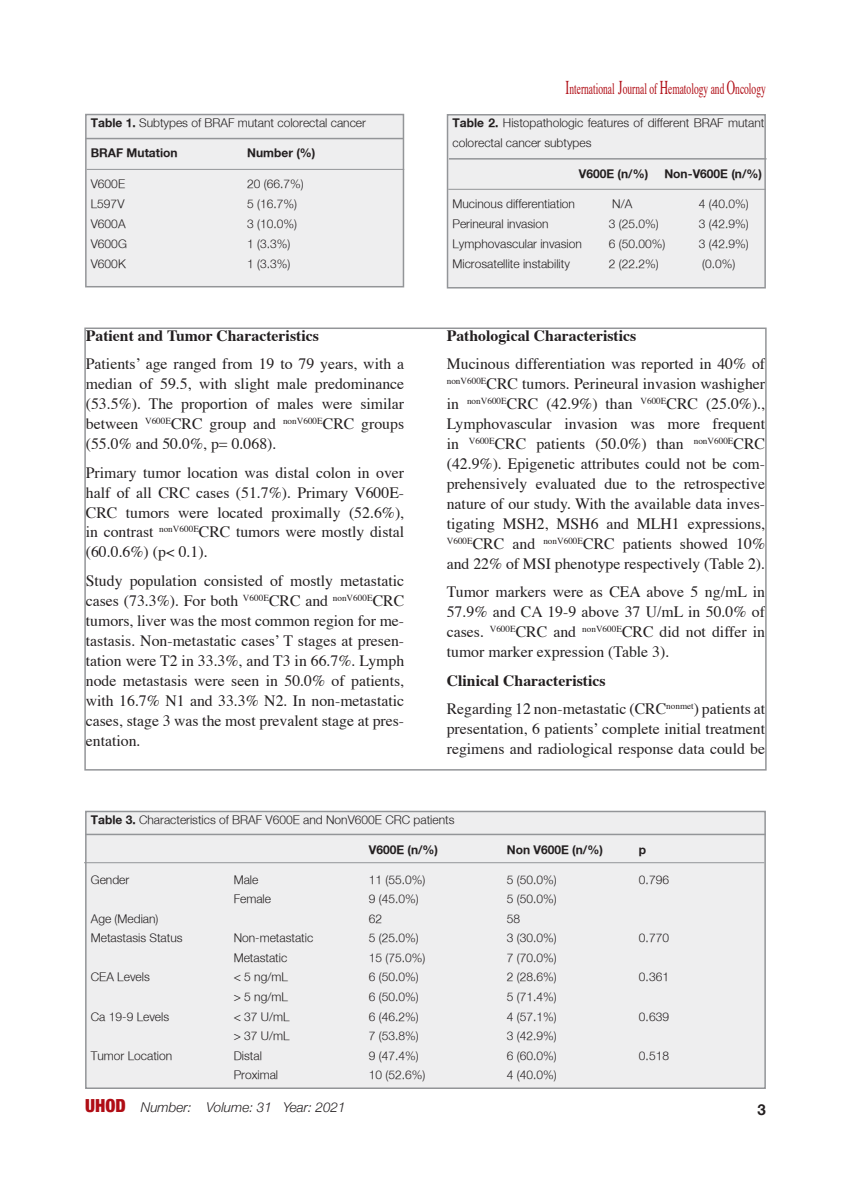
<style>
.page{position:relative;width:851px;height:1191px;background:#fff}
.page>*{position:absolute;margin:0;border:0;box-sizing:border-box;transform-origin:0 0}
.t1{font:15.9px "Times";color:#b00d15;scale:.6 1}
.t2{font:15.75px/20px "Times";color:#231f20;text-align:justify}
.t3{font:700 15.75px "Times";color:#231f20}
.t4{font:700 15px "Helvetica Neu";color:#231f20}
.t5{font:italic 300 13.5px "Helvetica Neue";color:#231f20}
.t6{font:300 12px/20px "Helvetica Neu";color:#231f20}
.t7{font:700 12px "Helvetica Neu";color:#231f20}
.s1{font-weight:700}
.s2{font-size:19.5px}
.s3{font-weight:900;font-style:normal;font-stretch:condensed;font-size:18px;color:#b00d15}
</style>
<div class="page">
<div style="left:84px;top:327px;width:682px;height:443px;border:2px solid #939598"></div>
<div style="left:86px;top:114px;width:317px;height:173px;background:#eeeeef"></div>
<div style="left:85px;top:114px;width:319px;height:173px;border:2px solid #939598"></div>
<div style="left:447px;top:115px;width:318px;height:173px;background:#eeeeef"></div>
<div style="left:446px;top:114px;width:319px;height:174px;border:2px solid #939598"></div>
<div style="left:86px;top:811px;width:679px;height:277px;background:#eeeeef"></div>
<div style="left:85px;top:810px;width:680px;height:279px;border:2px solid #939598"></div>
<hr style="left:85px;top:833px;width:680px;height:2px;background:#939598">
<hr style="left:84px;top:862px;width:680px;height:1px;background:#939598">
<hr style="left:85px;top:138px;width:318px;height:1px;background:#939598">
<hr style="left:449px;top:158px;width:317px;height:2px;background:#939598">
<hr style="left:87px;top:169px;width:317px;height:1px;background:#939598">
<hr style="left:448px;top:189px;width:317px;height:1px;background:#939598">
<p class="t6" style="left:91px;top:112px;width:276px"><span class="s1">Table 1.</span> Subtypes of BRAF mutant colorectal cancer</p>
<p class="t7" style="left:91px;top:146px;width:88px">BRAF Mutation</p>
<p class="t7" style="left:247px;top:146px;width:70px">Number (%)</p>
<p class="t6" style="left:91px;top:173px;width:36px">V600E</p>
<p class="t6" style="left:247px;top:173px;width:58px">20 (66.7%)</p>
<p class="t6" style="left:91px;top:193px;width:35px">L597V</p>
<p class="t6" style="left:247px;top:193px;width:51px">5 (16.7%)</p>
<p class="t6" style="left:91px;top:213px;width:36px">V600A</p>
<p class="t6" style="left:247px;top:213px;width:51px">3 (10.0%)</p>
<p class="t6" style="left:91px;top:233px;width:38px">V600G</p>
<p class="t6" style="left:247px;top:233px;width:45px">1 (3.3%)</p>
<p class="t6" style="left:91px;top:253px;width:36px">V600K</p>
<p class="t6" style="left:247px;top:253px;width:45px">1 (3.3%)</p>
<p class="t3" style="left:86px;top:325px;width:234px">Patient and Tumor Characteristics</p>
<p class="t2" style="left:86px;top:355px;width:320px">Patients’ age ranged from 19 to 79 years, with a median of 59.5, with slight male predominance (53.5%). The proportion of males were similar between <sup>V600E</sup>CRC group and <sup>nonV600E</sup>CRC groups (55.0% and 50.0%, p= 0.068).</p>
<p class="t2" style="left:86px;top:463px;width:320px">Primary tumor location was distal colon in over half of all CRC cases (51.7%). Primary V600E-CRC tumors were located proximally (52.6%), in contrast <sup>nonV600E</sup>CRC tumors were mostly distal (60.0.6%) (p&lt; 0.1).</p>
<p class="t2" style="left:86px;top:571px;width:320px">Study population consisted of mostly metastatic cases (73.3%). For both <sup>V600E</sup>CRC and <sup>nonV600E</sup>CRC tumors, liver was the most common region for me&shy;tastasis. Non-metastatic cases’ T stages at presen&shy;tation were T2 in 33.3%, and T3 in 66.7%. Lymph node metastasis were seen in 50.0% of patients, with 16.7% N1 and 33.3% N2. In non-metastatic cases, stage 3 was the most prevalent stage at pres&shy;entation.</p>
<p class="t1" style="left:565px;top:78px;width:335px"><span class="s2">I</span>nternational <span class="s2">J</span>ournal of <span class="s2">H</span>ematology and <span class="s2">O</span>ncology</p>
<p class="t6" style="left:452px;top:113px;width:313px"><span class="s1">Table 2.</span> Histopathologic features of different BRAF mutant colorectal cancer subtypes</p>
<p class="t7" style="left:578px;top:166px;width:71px">V600E (n/%)</p>
<p class="t7" style="left:664px;top:166px;width:99px">Non-V600E (n/%)</p>
<p class="t6" style="left:452px;top:194px;width:124px">Mucinous differentiation</p>
<p class="t6" style="left:612px;top:194px;width:22px">N/A</p>
<p class="t6" style="left:698px;top:194px;width:51px">4 (40.0%)</p>
<p class="t6" style="left:452px;top:213px;width:98px">Perineural invasion</p>
<p class="t6" style="left:608px;top:213px;width:51px">3 (25.0%)</p>
<p class="t6" style="left:698px;top:213px;width:51px">3 (42.9%)</p>
<p class="t6" style="left:452px;top:233px;width:131px">Lymphovascular invasion</p>
<p class="t6" style="left:608px;top:233px;width:58px">6 (50.00%)</p>
<p class="t6" style="left:698px;top:233px;width:51px">3 (42.9%)</p>
<p class="t6" style="left:452px;top:253px;width:119px">Microsatellite instability</p>
<p class="t6" style="left:608px;top:253px;width:51px">2 (22.2%)</p>
<p class="t6" style="left:702px;top:253px;width:35px">(0.0%)</p>
<p class="t3" style="left:446px;top:325px;width:191px">Pathological Characteristics</p>
<p class="t2" style="left:446px;top:355px;width:320px">Mucinous differentiation was reported in 40% of <sup>nonV600E</sup>CRC tumors. Perineural invasion washigher in <sup>nonV600E</sup>CRC (42.9%) than <sup>V600E</sup>CRC (25.0%)., Lymphovascular invasion was more frequent in <sup>V600E</sup>CRC patients (50.0%) than <sup>nonV600E</sup>CRC (42.9%). Epigenetic attributes could not be com&shy;prehensively evaluated due to the retrospective nature of our study. With the available data inves&shy;tigating MSH2, MSH6 and MLH1 expressions, <sup>V600E</sup>CRC and <sup>nonV600E</sup>CRC patients showed 10% and 22% of MSI phenotype respectively (Table 2).</p>
<p class="t2" style="left:446px;top:583px;width:320px">Tumor markers were as CEA above 5 ng/mL in 57.9% and CA 19-9 above 37 U/mL in 50.0% of cases. <sup>V600E</sup>CRC and <sup>nonV600E</sup>CRC did not differ in tumor marker expression (Table 3).</p>
<p class="t3" style="left:446px;top:670px;width:160px">Clinical Characteristics</p>
<p class="t2" style="left:446px;top:700px;width:320px">Regarding 12 non-metastatic (CRC<sup>nonmet</sup>) patients at presentation, 6 patients’ complete initial treatment regimens and radiological response data could be</p>
<p class="t6" style="left:91px;top:809px;width:365px"><span class="s1">Table 3.</span> Characteristics of BRAF V600E and NonV600E CRC patients</p>
<p class="t7" style="left:369px;top:842px;width:71px">V600E (n/%)</p>
<p class="t7" style="left:507px;top:842px;width:98px">Non V600E (n/%)</p>
<p class="t7" style="left:639px;top:842px;width:9px">p</p>
<p class="t6" style="left:91px;top:869px;width:40px">Gender</p>
<p class="t6" style="left:234px;top:869px;width:26px">Male</p>
<p class="t6" style="left:369px;top:869px;width:58px">11 (55.0%)</p>
<p class="t6" style="left:507px;top:869px;width:51px">5 (50.0%)</p>
<p class="t6" style="left:639px;top:869px;width:32px">0.796</p>
<p class="t6" style="left:234px;top:889px;width:39px">Female</p>
<p class="t6" style="left:369px;top:889px;width:51px">9 (45.0%)</p>
<p class="t6" style="left:507px;top:889px;width:51px">5 (50.0%)</p>
<p class="t6" style="left:91px;top:908px;width:69px">Age (Median)</p>
<p class="t6" style="left:369px;top:908px;width:15px">62</p>
<p class="t6" style="left:507px;top:908px;width:15px">58</p>
<p class="t6" style="left:91px;top:928px;width:93px">Metastasis Status</p>
<p class="t6" style="left:234px;top:928px;width:81px">Non-metastatic</p>
<p class="t6" style="left:369px;top:928px;width:51px">5 (25.0%)</p>
<p class="t6" style="left:507px;top:928px;width:51px">3 (30.0%)</p>
<p class="t6" style="left:639px;top:928px;width:32px">0.770</p>
<p class="t6" style="left:234px;top:947px;width:55px">Metastatic</p>
<p class="t6" style="left:369px;top:947px;width:58px">15 (75.0%)</p>
<p class="t6" style="left:507px;top:947px;width:51px">7 (70.0%)</p>
<p class="t6" style="left:91px;top:967px;width:60px">CEA Levels</p>
<p class="t6" style="left:234px;top:967px;width:56px">&lt; 5 ng/mL</p>
<p class="t6" style="left:369px;top:967px;width:51px">6 (50.0%)</p>
<p class="t6" style="left:507px;top:967px;width:51px">2 (28.6%)</p>
<p class="t6" style="left:639px;top:967px;width:32px">0.361</p>
<p class="t6" style="left:234px;top:986px;width:56px">&gt; 5 ng/mL</p>
<p class="t6" style="left:369px;top:986px;width:51px">6 (50.0%)</p>
<p class="t6" style="left:507px;top:986px;width:51px">5 (71.4%)</p>
<p class="t6" style="left:91px;top:1006px;width:80px">Ca 19-9 Levels</p>
<p class="t6" style="left:234px;top:1006px;width:57px">&lt; 37 U/mL</p>
<p class="t6" style="left:369px;top:1006px;width:51px">6 (46.2%)</p>
<p class="t6" style="left:507px;top:1006px;width:51px">4 (57.1%)</p>
<p class="t6" style="left:639px;top:1006px;width:32px">0.639</p>
<p class="t6" style="left:234px;top:1025px;width:57px">&gt; 37 U/mL</p>
<p class="t6" style="left:369px;top:1025px;width:51px">7 (53.8%)</p>
<p class="t6" style="left:507px;top:1025px;width:51px">3 (42.9%)</p>
<p class="t6" style="left:91px;top:1045px;width:83px">Tumor Location</p>
<p class="t6" style="left:234px;top:1045px;width:30px">Distal</p>
<p class="t6" style="left:369px;top:1045px;width:51px">9 (47.4%)</p>
<p class="t6" style="left:507px;top:1045px;width:51px">6 (60.0%)</p>
<p class="t6" style="left:639px;top:1045px;width:32px">0.518</p>
<p class="t6" style="left:234px;top:1064px;width:46px">Proximal</p>
<p class="t6" style="left:369px;top:1064px;width:58px">10 (52.6%)</p>
<p class="t6" style="left:507px;top:1064px;width:51px">4 (40.0%)</p>
<p class="t5" style="left:85px;top:1096px;width:262px"><span class="s3">UHOD</span> Number: Volume: 31 Year: 2021</p>
<p class="t4" style="left:757px;top:1100px;width:10px">3</p>
</div>
